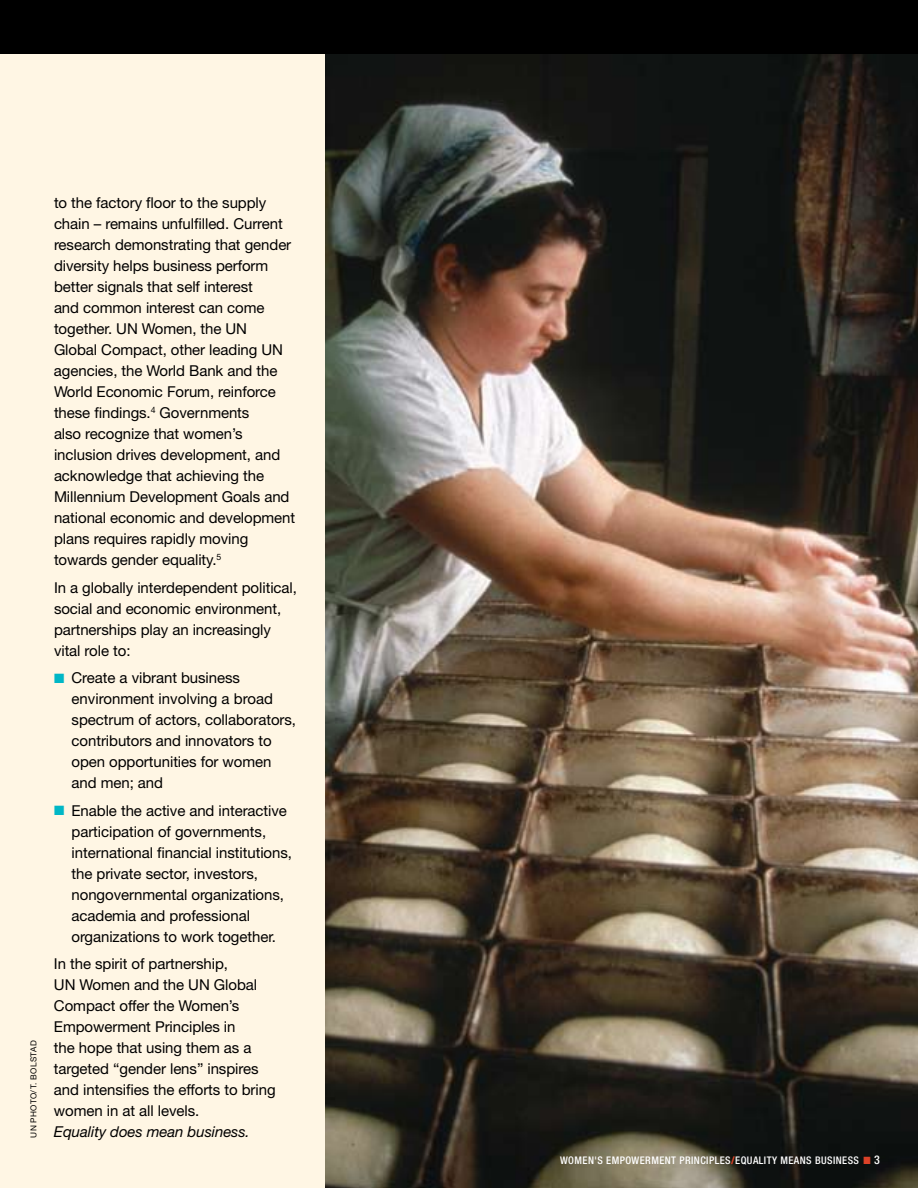
<style>
.page{position:relative;width:918px;height:1188px;background:#fff}
.page>*{position:absolute;margin:0;border:0;box-sizing:border-box;transform-origin:0 0}
.t1{font:15px/21px "Helvetica Neue";letter-spacing:-.005em;color:#000}
.t2{font:italic 15px "Helvetica Neue";letter-spacing:-.005em;color:#000}
.t3{font:500 condensed 12px "Helvetica Neue";color:#fff}
.t4{font:500 condensed 10.5px "Helvetica Neue";letter-spacing:.04em;color:#fff}
.t5{font:8.25px "Helvetica Neue";letter-spacing:.04em;color:#000}
.s1{color:#00b7c6}
.s2{font-weight:800;color:#db4228}
.s3{color:#db4228}
</style>
<div class="page">
<div style="left:0;top:0;width:918px;height:54px;background:#000"></div>
<div style="left:0;top:54px;width:326px;height:1134px;background:#fff6e4"></div>
<img style="left:326px;top:54px;width:592px;height:1134px">
<p class="t5" style="left:29px;top:1138px;width:98px;rotate:-90deg">UN Photo/T. Bolstad</p>
<p class="t1" style="left:54px;top:192px;width:243px">to the factory floor to the supply chain – remains unfulfilled. Current research demonstrating that gender diversity helps business perform better signals that self interest<br>and common interest can come together. UN Women, the UN<br>Global Compact, other leading UN agencies, the World Bank and the<br>World Economic Forum, reinforce these findings.<sup>4</sup> Governments<br>also recognize that women’s inclusion drives development, and acknowledge that achieving the<br>M illennium Development Goals and national economic and development plans requires rapidly moving towards gender equality.<sup>5</sup></p>
<p class="t1" style="left:54px;top:577px;width:244px">I n a globally interdependent political, social and economic environment, partnerships play an increasingly vital role to:</p>
<p class="t1" style="left:72px;top:667px;width:226px;text-indent:-18px"><span class="s1">■</span> Create a vibrant business environment involving a broad spectrum of actors, collaborators, contributors and innovators to open opportunities for women and men; and</p>
<p class="t1" style="left:72px;top:800px;width:222px;text-indent:-18px"><span class="s1">■</span> Enable the active and interactive participation of governments, international financial institutions, the private sector, investors, nongovernmental organizations, academia and professional organizations to work together.</p>
<p class="t1" style="left:54px;top:953px;width:223px">I n the spirit of partnership,<br>UN Women and the UN Global<br>Compact offer the Women’s<br>Empowerment Principles in<br>the hope that using them as a targeted “gender lens” inspires and intensifies the efforts to bring women in at all levels.</p>
<p class="t2" style="left:54px;top:1123px;width:197px">Equality does mean business.</p>
<p class="t4" style="left:560px;top:1154px;width:67px">WOMEN'S EMPOWE</p>
<p class="t4" style="left:645px;top:1154px;width:52px">RMENT PRINCIP</p>
<p class="t4" style="left:715px;top:1154px;width:81px">LES<span class="s2">/</span>EQUALITY MEANS</p>
<p class="t4" style="left:815px;top:1154px;width:13px">BUSINESS</p>
<p class="t3" style="left:864px;top:1153px;width:18px"><span class="s3">■</span> 3</p>
</div>
